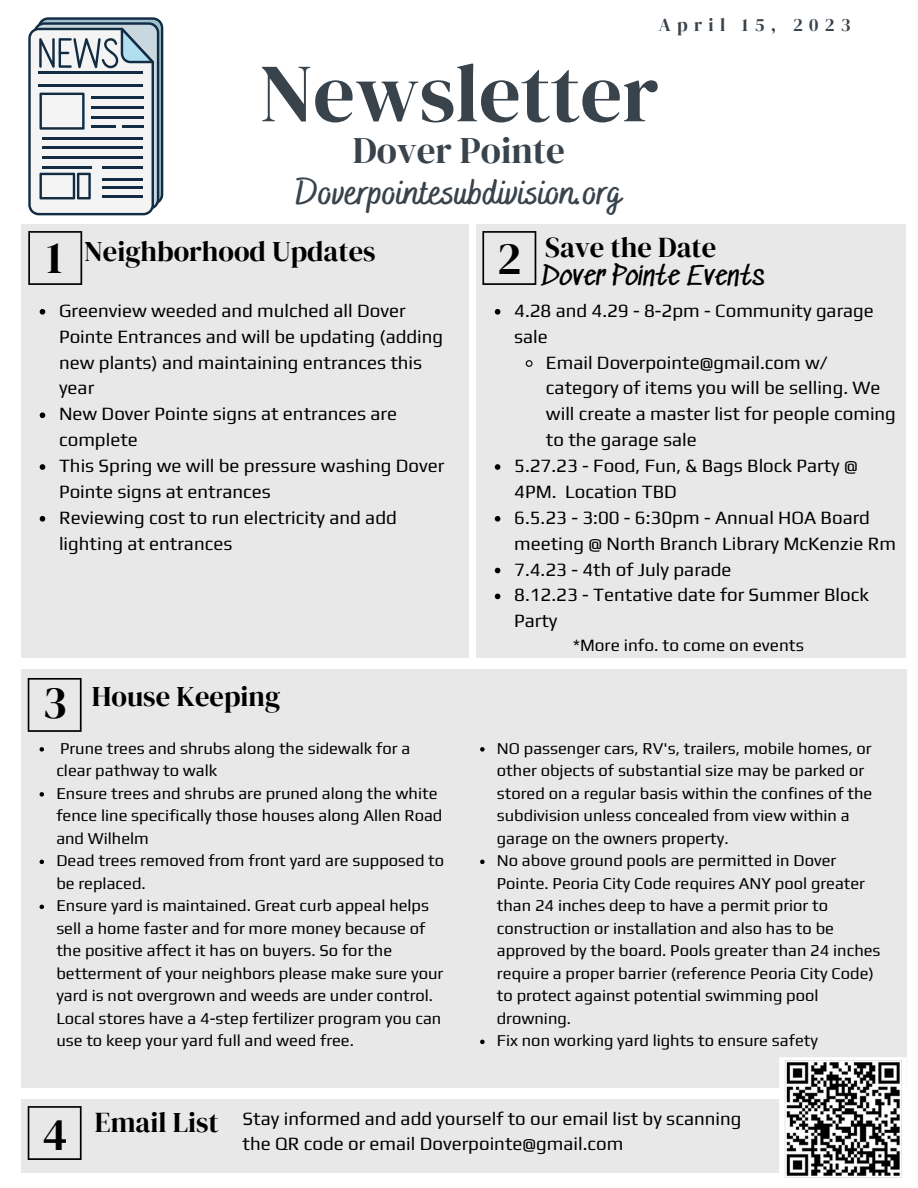
<style>
.page{position:relative;width:918px;height:1188px;background:#fff}
.page>*{position:absolute;margin:0;border:0;box-sizing:border-box;transform-origin:0 0}
.t1{font:82.5px "DM Serif Display";color:#39434c}
.t2{font:45.75px "DM Serif Display";color:#000}
.t3{font:700 37.05px "Bakerie Smooth";color:#39434c}
.t4{font:37.05px "DM Serif Display";color:#39434c}
.t5{font:28.5px "DM Serif Display";color:#000}
.t6{font:25.5px "Sedgwick Ave";color:#000}
.t7{font:18.75px/25.8px "Play";color:#000}
.t8{font:18.45px "DM Serif Display";letter-spacing:.34em;color:#39434c}
.t9{font:17.25px "Play";color:#000}
.t10{font:16.5px/22.5px "Play";color:#000}
.s1{font-family:"DM Serif Display";font-size:28.5px}
</style>
<div class="page">
<svg style="left:28px;top:17px;width:135px;height:198px"></svg>
<div style="left:21px;top:1099px;width:885px;height:74px;background:#e8e8e8"></div>
<div style="left:21px;top:224px;width:447px;height:434px;background:#e8e8e8"></div>
<svg style="left:28px;top:231px;width:54px;height:54px"></svg>
<svg style="left:28px;top:1106px;width:54px;height:54px"></svg>
<div style="left:477px;top:224px;width:429px;height:434px;background:#e8e8e8"></div>
<svg style="left:482px;top:231px;width:54px;height:54px"></svg>
<div style="left:21px;top:669px;width:886px;height:418px;background:#e8e8e8"></div>
<svg style="left:28px;top:678px;width:54px;height:54px"></svg>
<img style="left:780px;top:1058px;width:127px;height:120px">
<svg style="left:40px;top:309px;width:5px;height:6px"></svg>
<svg style="left:40px;top:412px;width:5px;height:6px"></svg>
<svg style="left:40px;top:464px;width:5px;height:6px"></svg>
<svg style="left:40px;top:516px;width:5px;height:6px"></svg>
<svg style="left:495px;top:309px;width:5px;height:6px"></svg>
<svg style="left:525px;top:360px;width:8px;height:7px"></svg>
<svg style="left:495px;top:464px;width:5px;height:6px"></svg>
<svg style="left:495px;top:516px;width:5px;height:6px"></svg>
<svg style="left:495px;top:568px;width:5px;height:5px"></svg>
<svg style="left:495px;top:594px;width:5px;height:5px"></svg>
<svg style="left:40px;top:747px;width:4px;height:5px"></svg>
<svg style="left:40px;top:792px;width:4px;height:5px"></svg>
<svg style="left:40px;top:860px;width:4px;height:4px"></svg>
<svg style="left:40px;top:905px;width:4px;height:4px"></svg>
<svg style="left:480px;top:747px;width:5px;height:5px"></svg>
<svg style="left:480px;top:860px;width:5px;height:4px"></svg>
<svg style="left:480px;top:1040px;width:5px;height:4px"></svg>
<p class="t8" style="left:659px;top:12px;width:193px">April 15, 2023</p>
<h1 class="t1" style="left:259px;top:36px;width:401px">Newsletter</h1>
<h3 class="t4" style="left:353px;top:124px;width:214px">Dover Pointe</h3>
<h2 class="t2" style="left:47px;top:225px;width:18px">1</h2>
<h3 class="t3" style="left:296px;top:170px;width:328px">Doverpointesubdivision.org</h3>
<h3 class="t5" style="left:84px;top:231px;width:293px">Neighborhood Updates</h3>
<h2 class="t2" style="left:497px;top:226px;width:26px">2</h2>
<h3 class="t5" style="left:545px;top:228px;width:173px">Save the Date</h3>
<h3 class="t6" style="left:542px;top:262px;width:224px">Dover Pointe Events</h3>
<p class="t7" style="left:59px;top:297px;width:387px">Greenview weeded and mulched all Dover<br>Pointe Entrances and will be updating (adding new plants) and maintaining entrances this year<br>New Dover Pointe signs at entrances are complete<br>This Spring we will be pressure washing Dover<br>Pointe signs at entrances<br>Reviewing cost to run electricity and add lighting at entrances</p>
<p class="t7" style="left:514px;top:297px;width:361px">4.28 and 4.29 - 8-2pm - Community garage</p>
<p class="t7" style="left:514px;top:323px;width:35px">sale</p>
<p class="t7" style="left:546px;top:349px;width:283px">Email Doverpointe@gmail.com w/</p>
<p class="t7" style="left:546px;top:375px;width:336px">category of items you will be selling. We</p>
<p class="t7" style="left:546px;top:401px;width:351px">will create a master list for people coming</p>
<p class="t7" style="left:546px;top:427px;width:152px">to the garage sale</p>
<p class="t7" style="left:514px;top:452px;width:345px">5.27.23 - Food, Fun, &amp; Bags Block Party @</p>
<p class="t7" style="left:514px;top:478px;width:164px">4PM. Location TBD</p>
<p class="t7" style="left:514px;top:504px;width:357px">6.5.23 - 3:00 - 6:30pm - Annual HOA Board</p>
<p class="t7" style="left:514px;top:530px;width:383px">meeting @ North Branch Library McKenzie Rm</p>
<p class="t7" style="left:514px;top:556px;width:219px">7.4.23 - 4th of July parade</p>
<p class="t7" style="left:514px;top:582px;width:356px">8.12.23 - Tentative date for Summer Block</p>
<p class="t7" style="left:514px;top:608px;width:45px">Party</p>
<p class="t9" style="left:573px;top:635px;width:232px">*More info. to come on events</p>
<h3 class="t5" style="left:92px;top:677px;width:190px">House Keeping</h3>
<p class="t10" style="left:56px;top:737px;width:389px">Prune trees and shrubs along the sidewalk for a clear pathway to walk<br>Ensure trees and shrubs are pruned along the white fence line specifically those houses along Allen Road and Wilhelm<br>Dead trees removed from front yard are supposed to be replaced.<br>Ensure yard is maintained. Great curb appeal helps sell a home faster and for more money because of the positive affect it has on buyers. So for the betterment of your neighbors please make sure your yard is not overgrown and weeds are under control.<br>Local stores have a 4-step fertilizer program you can use to keep your yard full and weed free.</p>
<p class="t10" style="left:497px;top:737px;width:385px">NO passenger cars, RV's, trailers, mobile homes, or other objects of substantial size may be parked or stored on a regular basis within the confines of the subdivision unless concealed from view within a garage on the owners property.<br>No above ground pools are permitted in Dover Pointe. Peoria City Code requires ANY pool greater than 24 inches deep to have a permit prior to construction or installation and also has to be approved by the board. Pools greater than 24 inches require a proper barrier (reference Peoria City Code) to protect against potential swimming pool drowning.<br>Fix non working yard lights to ensure safety</p>
<h2 class="t2" style="left:42px;top:671px;width:26px">3</h2>
<h2 class="t2" style="left:43px;top:1103px;width:26px">4</h2>
<p class="t7" style="left:243px;top:1105px;width:500px;text-indent:-148px"><span class="s1">Email List</span> Stay informed and add yourself to our email list by scanning the QR code or email Doverpointe@gmail.com</p>
</div>
